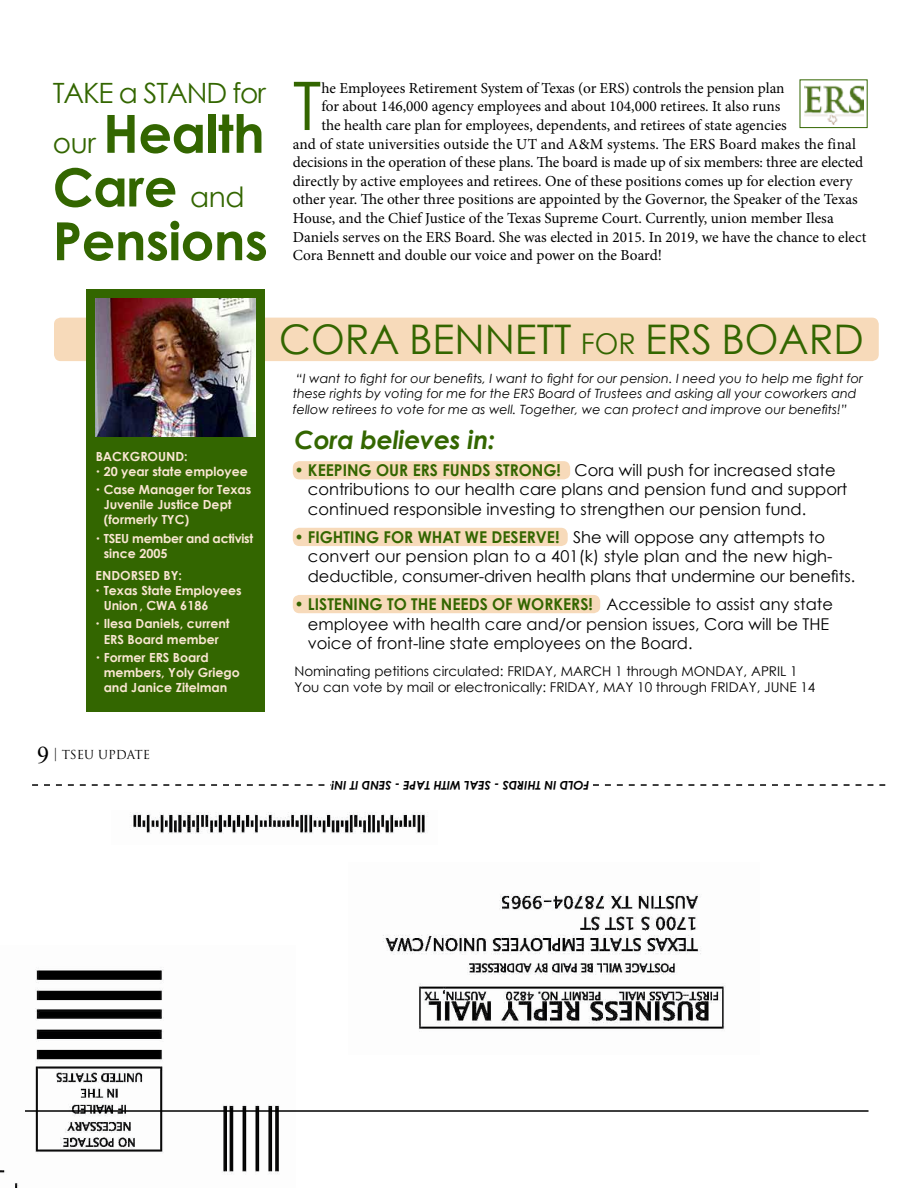
<style>
.page{position:relative;width:918px;height:1188px;background:#fff}
.page>*{position:absolute;margin:0;border:0;box-sizing:border-box;transform-origin:0 0}
.t1{font:67.05px "Century Gothic";color:#360}
.t2{font:700 52.65px/53.7px "Century Gothic";letter-spacing:-.01em;color:#360}
.t3{font:40.8px "Century Gothic";color:#360;scale:.96 1}
.t4{font:27.9px "Century Gothic";letter-spacing:-.04em;color:#360}
.t5{font:italic 700 25.2px "Century Gothic";letter-spacing:-.01em;color:#360}
.t6{font:24px "Times New Roman";color:#000}
.t7{font:16.35px/19.5px "Century Gothic";color:#000}
.t8{font:15.3px "Minion Pro";letter-spacing:-.005em;color:#000}
.t9{font:13.5px/16.2px "Century Gothic";color:#000}
.t10{font:italic 12.75px/15.3px "Century Gothic";color:#000}
.t11{font:700 12.6px/15px "Century Gothic";color:#f9e6d2}
.t12{font:700 12.6px/15px "Century Gothic";letter-spacing:-.02em;color:#f9e6d2}
.t13{font:12.15px "Trajan Pro";letter-spacing:-.005em;color:#000}
.t14{font:italic 700 12px "Century Gothic";color:#000}
.s1{font-weight:400;font-size:27.9px}
.s2{font-family:"Times New Roman";font-size:14.55px}
.s3{font-size:28.5px}
.s4{font-weight:700;color:#360}
</style>
<div class="page">
<div style="left:54px;top:318px;width:825px;height:43px;background:#f7daba;border-radius:7px"></div>
<svg style="left:32px;top:784px;width:853px;height:2px"></svg>
<div style="left:331px;top:781px;width:258px;height:9px;background:#fff"></div>
<img style="left:0;top:969px;width:280px;height:219px">
<img style="left:383px;top:894px;width:342px;height:138px">
<img style="left:130px;top:812px;width:298px;height:22px">
<div style="left:293px;top:461px;width:277px;height:18px;background:#f7daba;border-radius:7px"></div>
<div style="left:293px;top:528px;width:275px;height:18px;background:#f7daba;border-radius:7px"></div>
<div style="left:293px;top:595px;width:307px;height:18px;background:#f7daba;border-radius:7px"></div>
<div style="left:86px;top:289px;width:179px;height:422px;background:#360"></div>
<img style="left:96px;top:299px;width:159px;height:138px">
<div style="left:800px;top:80px;width:68px;height:48px;background:#fff;border:1px solid #360"></div>
<img style="left:804px;top:85px;width:60px;height:40px">
<hr style="left:25px;top:1110px;width:844px;height:2px;background:#000">
<h3 class="t4" style="left:53px;top:73px;width:215px">TAKE a STAND for</h3>
<h2 class="t2" style="left:53px;top:104px;width:217px"><span class="s1">our</span> Health<br>Care <span class="s1">and<br></span>Pensions</h2>
<h1 class="t1" style="left:293px;top:59px;width:30px">T</h1>
<p class="t8" style="left:321px;top:78px;width:465px">he Employees Retirement System of Texas (or ERS) controls the pension plan</p>
<p class="t8" style="left:321px;top:96px;width:461px">for about 146,000 agency employees and about 104,000 retirees. It also runs</p>
<p class="t8" style="left:321px;top:115px;width:467px">the health care plan for employees, dependents, and retirees of state agencies</p>
<p class="t8" style="left:293px;top:133px;width:565px">and of state universities outside the UT and A&amp;M systems. The ERS Board makes the final</p>
<p class="t8" style="left:293px;top:152px;width:572px">decisions in the operation of these plans. The board is made up of six members: three are elected</p>
<p class="t8" style="left:293px;top:171px;width:561px">directly by active employees and retirees. One of these positions comes up for election every</p>
<p class="t8" style="left:293px;top:189px;width:566px">other year. The other three positions are appointed by the Governor, the Speaker of the Texas</p>
<p class="t8" style="left:293px;top:208px;width:542px">House, and the Chief Justice of the Texas Supreme Court. Currently, union member Ilesa</p>
<p class="t8" style="left:293px;top:227px;width:575px">Daniels serves on the ERS Board. She was elected in 2015. In 2019, we have the chance to elect</p>
<p class="t8" style="left:293px;top:245px;width:371px">Cora Bennett and double our voice and power on the Board!</p>
<p class="t11" style="left:104px;top:448px;width:146px;text-indent:-8px">BACKGROUND:<br>20 year state employee</p>
<p class="t11" style="left:104px;top:481px;width:149px">Case Manager for Texas<br>Juvenile Justice Dept (formerly TYC)</p>
<p class="t12" style="left:104px;top:530px;width:151px">TSEU member and activist since 2005</p>
<p class="t11" style="left:104px;top:567px;width:140px;text-indent:-8px">ENDORSED BY:<br>Texas State Employees<br>Union, CWA 6186</p>
<p class="t11" style="left:104px;top:616px;width:128px">Ilesa Daniels, current<br>ERS Board member</p>
<p class="t11" style="left:104px;top:649px;width:138px">Former ERS Board members, Yoly Griego and Janice Zitelman</p>
<h3 class="t6" style="left:37px;top:738px;width:14px">9</h3>
<p class="t13" style="left:54px;top:747px;width:98px"><span class="s2">|</span> TSEU UPDATE</p>
<h3 class="t3" style="left:279px;top:311px;width:611px">CORA BENNETT <span class="s3">for</span> ERS BOARD</h3>
<p class="t10" style="left:293px;top:371px;width:572px">“I want to fight for our benefits, I want to fight for our pension. I need you to help me fight for these rights by voting for me for the ERS Board of Trustees and asking all your coworkers and fellow retirees to vote for me as well. Together, we can protect and improve our benefits!”</p>
<h3 class="t5" style="left:294px;top:421px;width:202px">Cora believes in:</h3>
<p class="t7" style="left:308px;top:460px;width:541px;text-indent:-14px"><span class="s4">• KEEPING OUR ERS FUNDS STRONG!</span> Cora will push for increased state contributions to our health care plans and pension fund and support continued responsible investing to strengthen our pension fund.</p>
<p class="t7" style="left:308px;top:527px;width:549px;text-indent:-14px"><span class="s4">• FIGHTING FOR WHAT WE DESERVE!</span> She will oppose any attempts to convert our pension plan to a 401(k) style plan and the new high&shy;deductible, consumer-driven health plans that undermine our benefits.</p>
<p class="t7" style="left:308px;top:594px;width:526px;text-indent:-14px"><span class="s4">• LISTENING TO THE NEEDS OF WORKERS!</span> Accessible to assist any state employee with health care and/or pension issues, Cora will be THE voice of front-line state employees on the Board.</p>
<p class="t9" style="left:294px;top:663px;width:523px">Nominating petitions circulated: FRIDAY, MARCH 1 through MONDAY, APRIL 1<br>You can vote by mail or electronically: FRIDAY, MAY 10 through FRIDAY, JUNE 14</p>
<p class="t14" style="left:589px;top:794px;width:260px;rotate:-180deg">FOLD IN THIRDS - SEAL WITH TAPE - SEND IT IN!</p>
</div>
